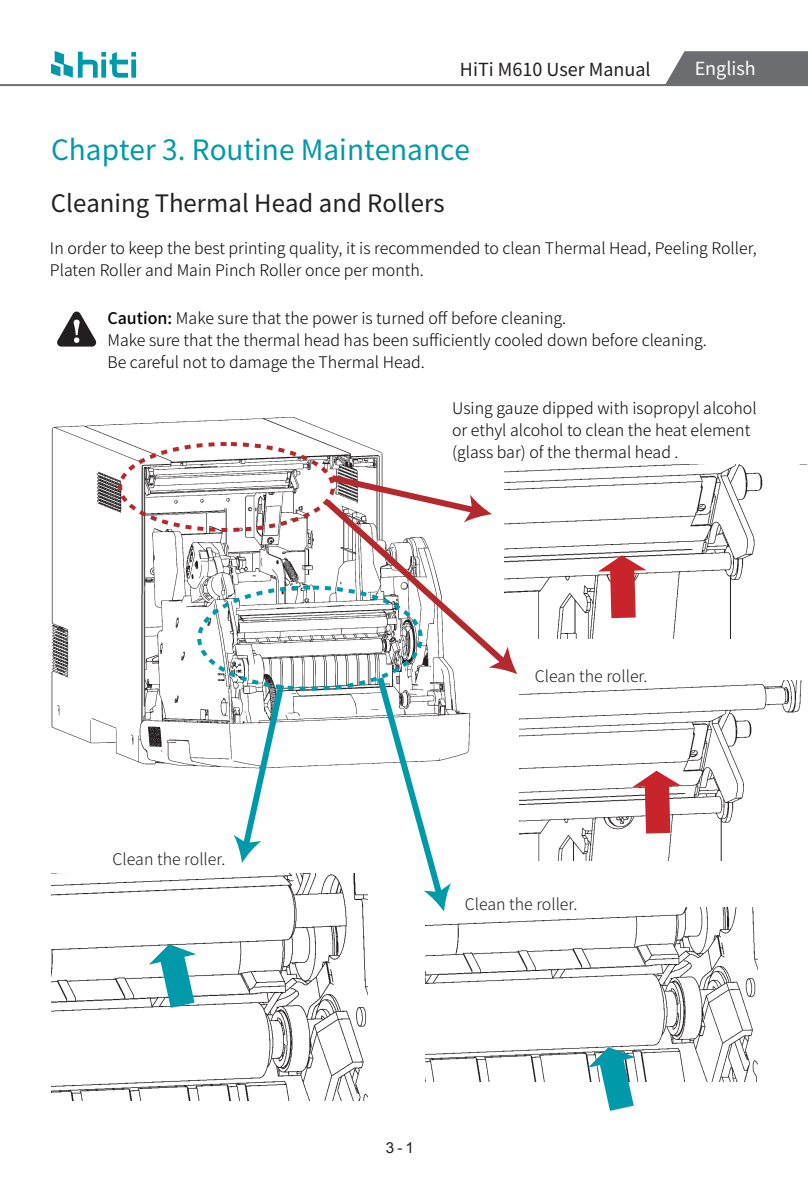
<style>
.page{position:relative;width:808px;height:1191px;background:#fff}
.page>*{position:absolute;margin:0;border:0;box-sizing:border-box;transform-origin:0 0}
.t1{font:28px "Noto Sans CJ Ktc";color:#0099a9}
.t2{font:24px "Noto Sans CJ Ktc";color:#221f21}
.t3{font:18px "Noto Sans CJ Ktc";color:#231f20}
.t4{font:18px "Noto Sans CJ Ktc";color:#fff}
.t5{font:300 16px/22px "Noto Sans CJ Ktc";color:#030303}
.t6{font:300 16px "Noto Sans CJ Ktc";color:#231f20}
.t7{font:15.2px "Arial";color:#221f21}
.s1{font-weight:500}
</style>
<div class="page">
<img style="left:51px;top:417px;width:510px;height:389px">
<img style="left:505px;top:464px;width:303px;height:174px">
<svg style="left:57px;top:311px;width:39px;height:35px"></svg>
<img style="left:520px;top:680px;width:282px;height:180px">
<div style="left:118px;top:442px;width:217px;height:90px;border:4px dashed #b4292e;border-radius:50%"></div>
<svg style="left:598px;top:555px;width:48px;height:63px"></svg>
<svg style="left:633px;top:770px;width:48px;height:63px"></svg>
<img style="left:51px;top:873px;width:317px;height:227px">
<svg style="left:149px;top:944px;width:47px;height:63px"></svg>
<img style="left:426px;top:907px;width:332px;height:174px">
<svg style="left:588px;top:1047px;width:47px;height:63px"></svg>
<svg style="left:319px;top:471px;width:198px;height:440px"></svg>
<svg style="left:234px;top:678px;width:54px;height:185px"></svg>
<hr style="left:0;top:84px;width:808px;height:2px;background:#6c6d70">
<svg style="left:51px;top:51px;width:85px;height:27px"></svg>
<svg style="left:665px;top:51px;width:143px;height:33px"></svg>
<p class="t3" style="left:460px;top:59px;width:192px">HiTi M610 User Manual</p>
<p class="t4" style="left:695px;top:58px;width:63px">English</p>
<h1 class="t1" style="left:51px;top:134px;width:420px">Chapter 3. Routine Maintenance</h1>
<h2 class="t2" style="left:51px;top:189px;width:395px">Cleaning Thermal Head and Rollers</h2>
<p class="t5" style="left:50px;top:238px;width:708px">In order to keep the best printing quality, it is recommended to clean Thermal Head, Peeling Roller,<br>Platen Roller and Main Pinch Roller once per month.</p>
<p class="t5" style="left:107px;top:307px;width:601px"><span class="s1">Caution:</span> Make sure that the power is turned off before cleaning.<br>Make sure that the thermal head has been sufficiently cooled down before cleaning.<br>Be careful not to damage the Thermal Head.</p>
<p class="t5" style="left:452px;top:397px;width:306px">Using gauze dipped with isopropyl alcohol or ethyl alcohol to clean the heat element (glass bar) of the thermal head .</p>
<p class="t6" style="left:113px;top:850px;width:114px">Clean the roller.</p>
<p class="t6" style="left:535px;top:666px;width:114px">Clean the roller.</p>
<p class="t6" style="left:465px;top:894px;width:114px">Clean the roller.</p>
<p class="t7" style="left:386px;top:1137px;width:30px">3-1</p>
</div>
